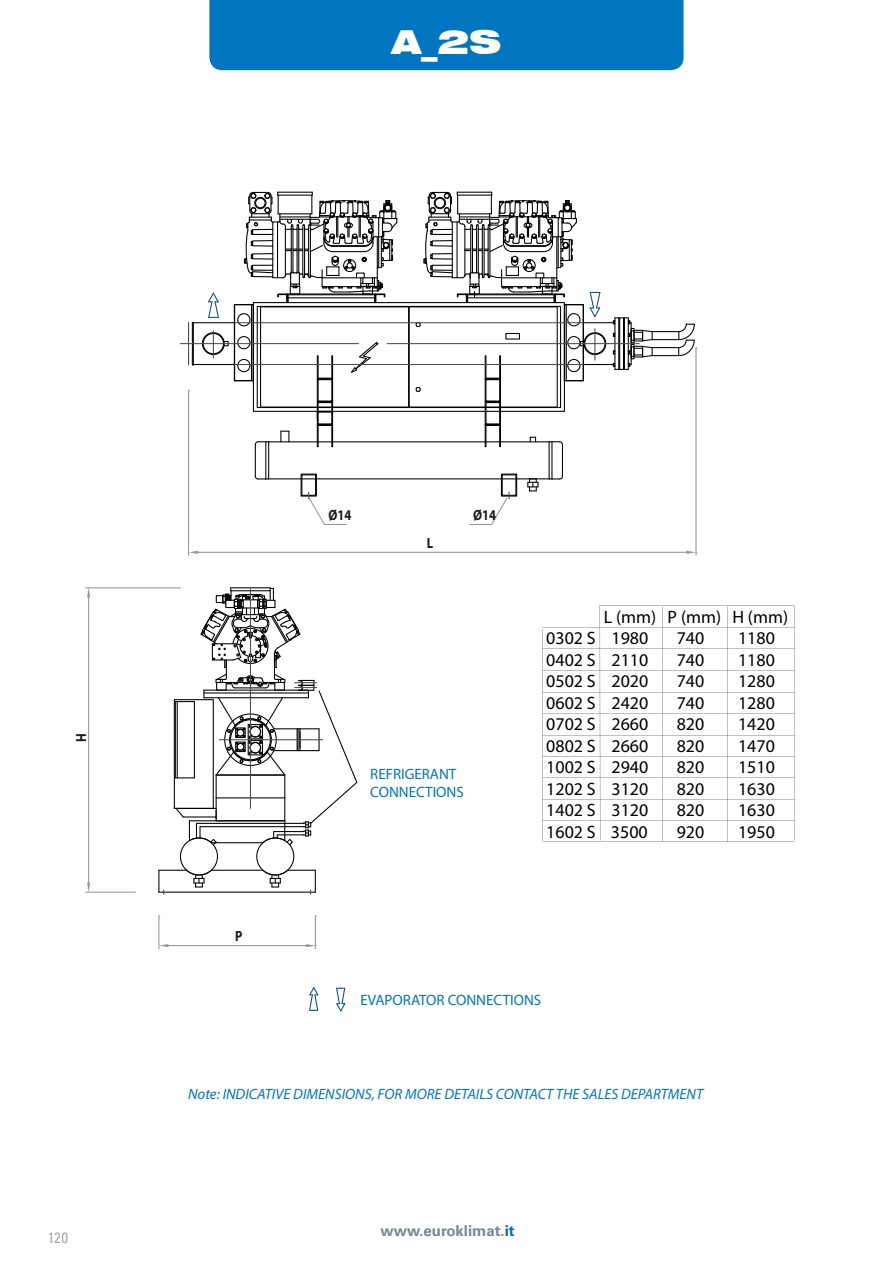
<style>
.page{position:relative;width:893px;height:1263px;background:#fff}
.page>*{position:absolute;margin:0;border:0;box-sizing:border-box;transform-origin:0 0}
.t1{font:900 expanded 33px "Swiss 721 BT";color:#fff}
.t2{font:18px/21.5px "Myriad Pro";color:#000}
.t3{font:italic 15px "Myriad Pro";color:#0076c0}
.t4{font:15px/18px "Myriad Pro";color:#0076c0}
.t5{font:700 15px "Univers LT Std";color:#7a868e}
.t6{font:condensed 15px "Univers LT Std";color:#a7a9ac}
.t7{font:700 14.85px "Myriad Pro";color:#1c1c1c;scale:.85 1}
.s1{color:#006bb6}
</style>
<div class="page">
<div style="left:209px;top:0;width:475px;height:70px;background:#0076c0"></div>
<svg style="left:309px;top:987px;width:10px;height:24px"></svg>
<svg style="left:336px;top:987px;width:10px;height:25px"></svg>
<hr style="left:86px;top:892px;width:48px;height:1px;background:#969696">
<hr style="left:86px;top:587px;width:94px;height:1px;background:#969696">
<hr style="left:88px;top:597px;width:1px;height:286px;background:#969696">
<svg style="left:87px;top:883px;width:3px;height:9px"></svg>
<svg style="left:87px;top:588px;width:3px;height:9px"></svg>
<hr style="left:158px;top:916px;width:1px;height:33px;background:#969696">
<hr style="left:315px;top:916px;width:1px;height:33px;background:#969696">
<hr style="left:168px;top:945px;width:138px;height:1px;background:#969696">
<svg style="left:159px;top:944px;width:9px;height:3px"></svg>
<svg style="left:306px;top:944px;width:10px;height:3px"></svg>
<div style="left:174px;top:699px;width:40px;height:110px;border:1px solid #000"></div>
<hr style="left:211px;top:870px;width:52px;height:1px;background:#000">
<hr style="left:159px;top:892px;width:156px;height:1px;background:#000">
<div style="left:180px;top:837px;width:38px;height:38px;border:1px solid #000;border-radius:50%"></div>
<div style="left:256px;top:837px;width:38px;height:38px;border:1px solid #000;border-radius:50%"></div>
<hr style="left:231px;top:587px;width:39px;height:1px;background:#000">
<svg style="left:175px;top:588px;width:183px;height:258px"></svg>
<svg style="left:158px;top:869px;width:55px;height:25px"></svg>
<svg style="left:261px;top:869px;width:55px;height:25px"></svg>
<hr style="left:188px;top:390px;width:1px;height:165px;background:#969696">
<hr style="left:695px;top:348px;width:1px;height:207px;background:#969696">
<hr style="left:198px;top:552px;width:488px;height:1px;background:#969696">
<svg style="left:189px;top:551px;width:9px;height:3px"></svg>
<svg style="left:686px;top:551px;width:11px;height:3px"></svg>
<hr style="left:269px;top:441px;width:280px;height:1px;background:#000">
<hr style="left:269px;top:478px;width:280px;height:1px;background:#000">
<div style="left:317px;top:378px;width:16px;height:24px;border:1px solid #000"></div>
<hr style="left:255px;top:444px;width:1px;height:32px;background:#000">
<hr style="left:265px;top:442px;width:1px;height:37px;background:#000">
<hr style="left:268px;top:442px;width:1px;height:37px;background:#000">
<svg style="left:254px;top:475px;width:15px;height:5px"></svg>
<div style="left:301px;top:474px;width:16px;height:23px;border:1px solid #000"></div>
<svg style="left:254px;top:441px;width:15px;height:5px"></svg>
<svg style="left:280px;top:431px;width:9px;height:11px"></svg>
<svg style="left:316px;top:401px;width:18px;height:46px"></svg>
<hr style="left:551px;top:442px;width:1px;height:37px;background:#000">
<hr style="left:562px;top:444px;width:1px;height:32px;background:#000">
<hr style="left:549px;top:442px;width:1px;height:37px;background:#000">
<div style="left:501px;top:474px;width:16px;height:23px;border:1px solid #000"></div>
<svg style="left:527px;top:478px;width:11px;height:13px"></svg>
<svg style="left:549px;top:475px;width:14px;height:5px"></svg>
<div style="left:485px;top:378px;width:16px;height:24px;border:1px solid #000"></div>
<div style="left:485px;top:379px;width:15px;height:23px;border:1px solid #000"></div>
<div style="left:485px;top:401px;width:16px;height:24px;border:1px solid #000"></div>
<svg style="left:485px;top:424px;width:16px;height:23px"></svg>
<svg style="left:530px;top:437px;width:6px;height:5px"></svg>
<svg style="left:549px;top:441px;width:14px;height:5px"></svg>
<hr style="left:409px;top:406px;width:148px;height:2px;background:#000">
<hr style="left:557px;top:307px;width:1px;height:100px;background:#000">
<hr style="left:409px;top:307px;width:1px;height:100px;background:#000">
<hr style="left:408px;top:307px;width:1px;height:100px;background:#000">
<hr style="left:260px;top:307px;width:1px;height:100px;background:#000">
<hr style="left:261px;top:406px;width:148px;height:2px;background:#000">
<svg style="left:308px;top:492px;width:38px;height:33px"></svg>
<svg style="left:470px;top:492px;width:40px;height:33px"></svg>
<svg style="left:180px;top:191px;width:517px;height:202px"></svg>
<svg style="left:542px;top:629px;width:1px;height:211px"></svg>
<svg style="left:600px;top:627px;width:1px;height:213px"></svg>
<svg style="left:662px;top:607px;width:1px;height:234px"></svg>
<svg style="left:727px;top:607px;width:1px;height:234px"></svg>
<svg style="left:794px;top:606px;width:1px;height:234px"></svg>
<p class="t1" style="left:391px;top:22px;width:112px">A_2S</p>
<p class="t6" style="left:48px;top:1228px;width:22px">120</p>
<p class="t7" style="left:235px;top:927px;width:10px">P</p>
<p class="t7" style="left:328px;top:505px;width:29px">Ø14</p>
<p class="t7" style="left:473px;top:505px;width:29px">Ø14</p>
<p class="t7" style="left:427px;top:533px;width:9px">L</p>
<p class="t4" style="left:370px;top:764px;width:95px">REFRIGERANT<br>CONNECTIONS</p>
<p class="t2" style="left:546px;top:606px;width:243px;text-indent:58px">L (mm) P (mm) H (mm)<br>0302 S 1980</p>
<p class="t2" style="left:677px;top:627px;width:29px">740</p>
<p class="t2" style="left:738px;top:627px;width:38px">1180</p>
<p class="t2" style="left:546px;top:649px;width:103px">0402 S 2110</p>
<p class="t2" style="left:677px;top:649px;width:29px">740</p>
<p class="t2" style="left:738px;top:649px;width:38px">1180</p>
<p class="t2" style="left:546px;top:670px;width:103px">0502 S 2020</p>
<p class="t2" style="left:677px;top:670px;width:29px">740</p>
<p class="t2" style="left:738px;top:670px;width:38px">1280</p>
<p class="t2" style="left:546px;top:692px;width:103px">0602 S 2420</p>
<p class="t2" style="left:677px;top:692px;width:29px">740</p>
<p class="t2" style="left:738px;top:692px;width:38px">1280</p>
<p class="t2" style="left:546px;top:713px;width:103px">0702 S 2660</p>
<p class="t2" style="left:677px;top:713px;width:29px">820</p>
<p class="t2" style="left:738px;top:713px;width:38px">1420</p>
<p class="t2" style="left:546px;top:735px;width:103px">0802 S 2660</p>
<p class="t2" style="left:677px;top:735px;width:29px">820</p>
<p class="t2" style="left:738px;top:735px;width:38px">1470</p>
<p class="t2" style="left:546px;top:756px;width:103px">1002 S 2940</p>
<p class="t2" style="left:677px;top:756px;width:29px">820</p>
<p class="t2" style="left:738px;top:756px;width:38px">1510</p>
<p class="t2" style="left:546px;top:778px;width:103px">1202 S 3120</p>
<p class="t2" style="left:677px;top:778px;width:29px">820</p>
<p class="t2" style="left:738px;top:778px;width:38px">1630</p>
<p class="t2" style="left:546px;top:799px;width:103px">1402 S 3120</p>
<p class="t2" style="left:677px;top:799px;width:29px">820</p>
<p class="t2" style="left:738px;top:799px;width:38px">1630</p>
<p class="t2" style="left:546px;top:821px;width:103px">1602 S 3500</p>
<p class="t2" style="left:677px;top:821px;width:29px">920</p>
<p class="t2" style="left:738px;top:821px;width:38px">1950</p>
<p class="t4" style="left:360px;top:990px;width:182px">EVAPORATOR CONNECTIONS</p>
<p class="t3" style="left:188px;top:1085px;width:517px">Note: INDICATIVE DIMENSIONS, FOR MORE DETAILS CONTACT THE SALES DEPARTMENT</p>
<p class="t5" style="left:380px;top:1221px;width:136px">www.euroklimat.<span class="s1">it</span></p>
</div>
